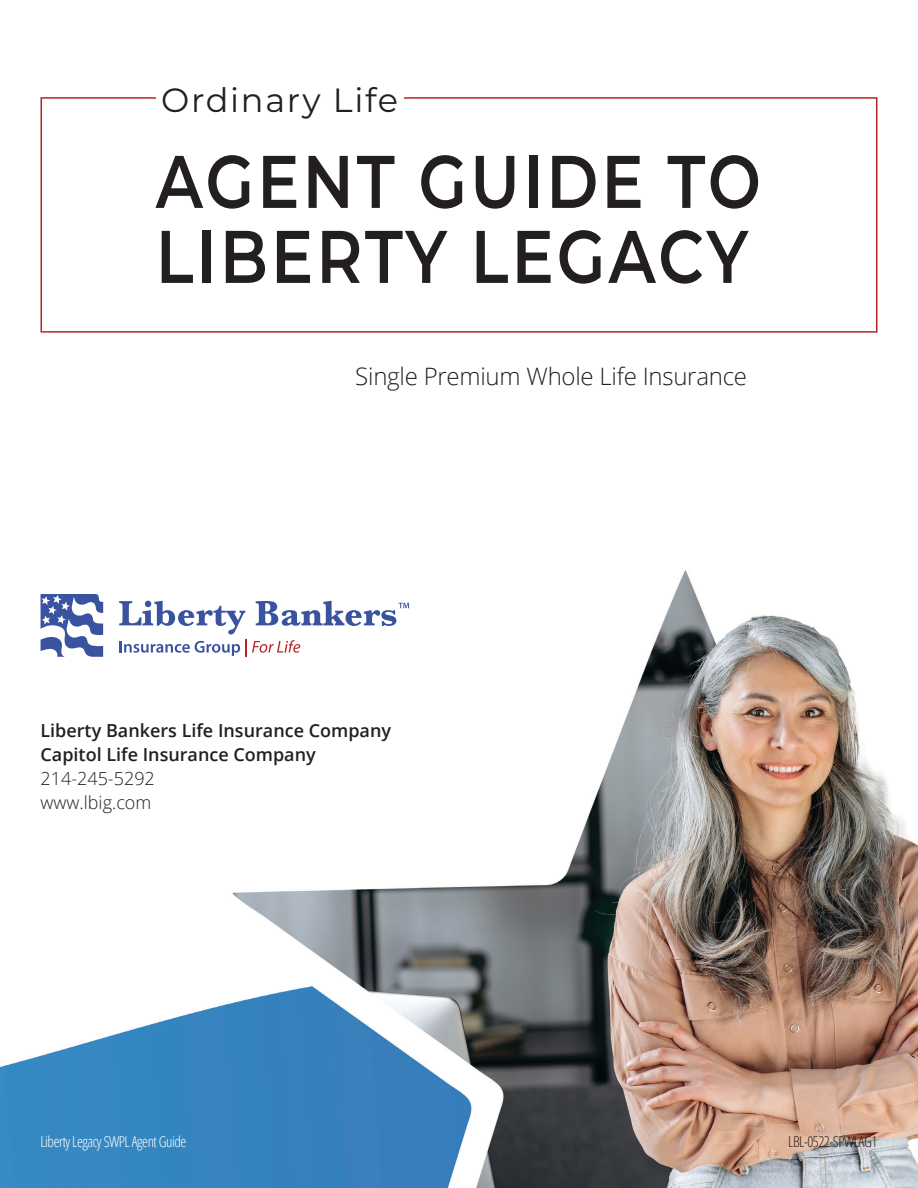
<style>
.page{position:relative;width:918px;height:1188px;background:#fff}
.page>*{position:absolute;margin:0;border:0;box-sizing:border-box;transform-origin:0 0}
.Section_Header{font:600 74.4px/75px "Montserrat";letter-spacing:.05em;color:#231f20;scale:.85 1}
.HEADLINE{font:33.6px "Montserrat";letter-spacing:.05em;color:#231f20}
.t1{font:300 24px "Open Sans";letter-spacing:-.01em;color:#231f20}
.BODY{font:600 18px/24px "Open Sans";color:#231f20}
.DISCLAIMER{font:300 condensed 15px "Open Sans";letter-spacing:-.03em;color:#fff}
.DISCLAIMER-2{font:300 condensed 15px "Open Sans";letter-spacing:-.03em;color:#231f20}
.s1{font-weight:300}
</style>
<div class="page">
<div style="left:40px;top:97px;width:838px;height:236px;border:2px solid #b52427"></div>
<div style="left:156px;top:79px;width:248px;height:38px;background:#fff"></div>
<img style="left:0;top:570px;width:918px;height:618px">
<svg style="left:41px;top:594px;width:62px;height:63px"></svg>
<svg style="left:119px;top:601px;width:290px;height:56px"></svg>
<p class="HEADLINE" style="left:161px;top:77px;width:238px">Ordinary Life</p>
<p class="Section_Header" style="left:156px;top:141px;width:713px">AGENT GUIDE TO<br>LIBERTY LEGACY</p>
<p class="t1" style="left:355px;top:359px;width:393px">Single Premium Whole Life Insurance</p>
<p class="BODY" style="left:41px;top:718px;width:352px">Liberty Bankers Life Insurance Company<br>Capitol Life Insurance Company<br><span class="s1">214-245-5292<br>www.lbig.com</span></p>
<p class="DISCLAIMER" style="left:40px;top:1131px;width:147px">Liberty Legacy SWPL Agent Guide</p>
<p class="DISCLAIMER-2" style="left:788px;top:1131px;width:91px">LBL-0522-SPWLAG1</p>
</div>
